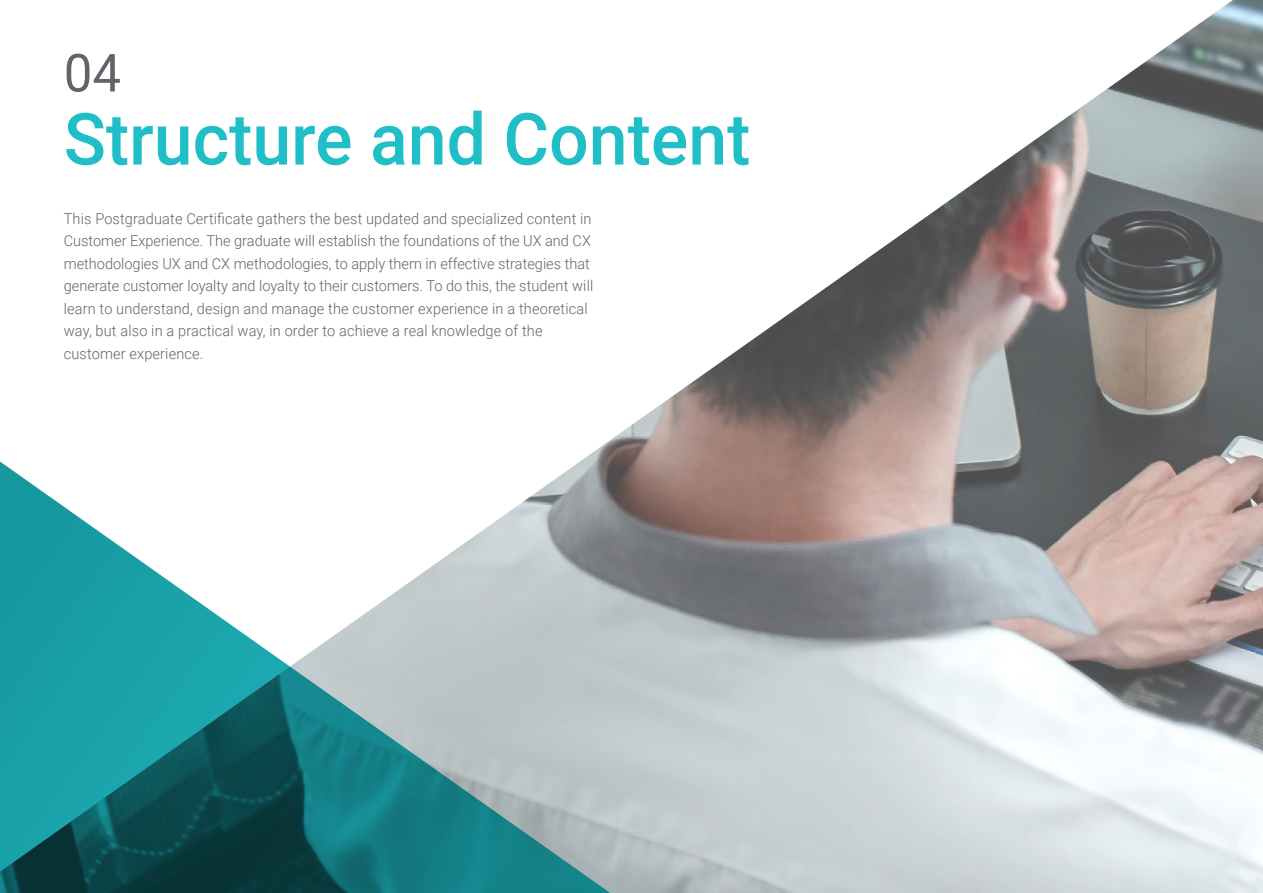
<style>
.page{position:relative;width:1263px;height:893px;background:#fff}
.page>*{position:absolute;margin:0;border:0;box-sizing:border-box;transform-origin:0 0}
.t1{font:500 72px "Roboto";color:#20bec6}
.t2{font:52.5px "Roboto";color:#61646a}
.t3{font:300 15px/22.5px "Roboto";color:#61646a}
</style>
<div class="page">
<img style="left:602px;top:0;width:661px;height:893px">
<svg style="left:0;top:446px;width:640px;height:447px"></svg>
<h2 class="t2" style="left:64px;top:36px;width:59px">04</h2>
<h1 class="t1" style="left:64px;top:89px;width:688px">Structure and Content</h1>
<p class="t3" style="left:64px;top:207px;width:531px">This Postgraduate Certificate gathers the best updated and specialized content in Customer Experience. The graduate will establish the foundations of the UX and CX methodologies UX and CX methodologies, to apply them in effective strategies that generate customer loyalty and loyalty to their customers. To do this, the student will learn to understand, design and manage the customer experience in a theoretical way, but also in a practical way, in order to achieve a real knowledge of the customer experience.</p>
</div>
